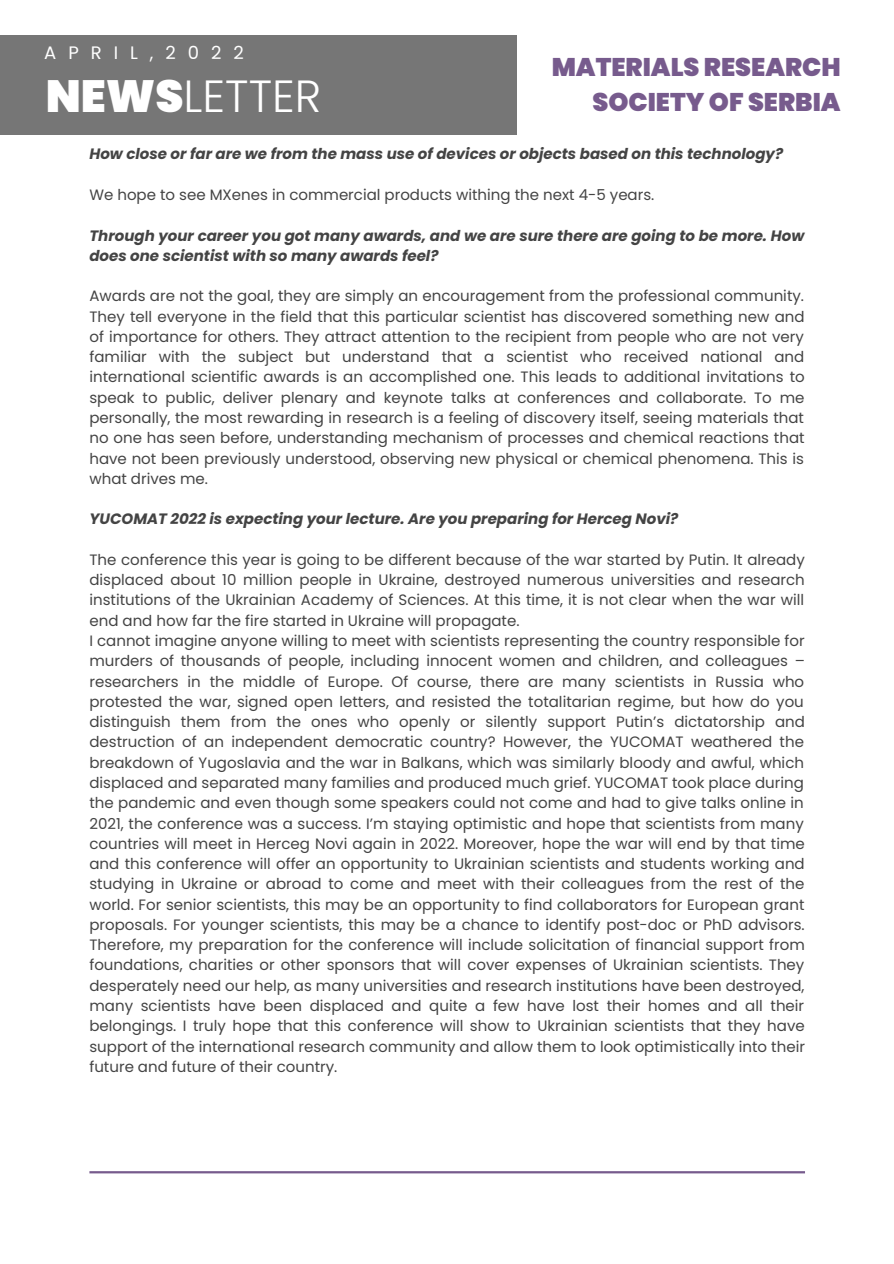
<style>
.page{position:relative;width:894px;height:1264px;background:#fff}
.page>*{position:absolute;margin:0;border:0;box-sizing:border-box;transform-origin:0 0}
.t1{font:300 45px "Poppins";color:#fff}
.t2{font:900 25.5px/35px "Poppins";color:#775b8d;text-align:right}
.t3{font:18px "Poppins";letter-spacing:.665em;color:#fff}
.t4{font:15px/20.2px "Poppins";color:#444;text-align:justify}
.t5{font:italic 700 15px/20.2px "Poppins";color:#444}
.s1{font-weight:900}
</style>
<div class="page">
<div style="left:0;top:36px;width:516px;height:99px;background:#767676"></div>
<hr style="left:89px;top:1171px;width:715px;height:2px;background:#775b8d">
<p class="t3" style="left:44px;top:40px;width:201px">APRIL,2022</p>
<p class="t1" style="left:46px;top:65px;width:277px"><span class="s1">NEWS</span>LETTER</p>
<p class="t2" style="left:551px;top:50px;width:290px">MATERIALS RESEARCH<br>SOCIETY OF SERBIA</p>
<p class="t5" style="left:89px;top:144px;width:695px">How close or far are we from the mass use of devices or objects based on this technology?</p>
<p class="t4" style="left:89px;top:184px;width:566px">We hope to see MXenes in commercial products withing the next 4-5 years.</p>
<p class="t5" style="left:89px;top:225px;width:716px">Through your career you got many awards, and we are sure there are going to be more. How does one scientist with so many awards feel?</p>
<p class="t4" style="left:89px;top:286px;width:716px">Awards are not the goal, they are simply an encouragement from the professional community.<br>They tell everyone in the field that this particular scientist has discovered something new and of importance for others. They attract attention to the recipient from people who are not very familiar with the subject but understand that a scientist who received national and international scientific awards is an accomplished one. This leads to additional invitations to speak to public, deliver plenary and keynote talks at conferences and collaborate. To me personally, the most rewarding in research is a feeling of discovery itself, seeing materials that no one has seen before, understanding mechanism of processes and chemical reactions that have not been previously understood, observing new physical or chemical phenomena. This is what drives me.</p>
<p class="t5" style="left:89px;top:509px;width:590px">YUCOMAT 2022 is expecting your lecture. Are you preparing for Herceg Novi?</p>
<p class="t4" style="left:89px;top:549px;width:716px">The conference this year is going to be different because of the war started by Putin. It already displaced about 10 million people in Ukraine, destroyed numerous universities and research institutions of the Ukrainian Academy of Sciences. At this time, it is not clear when the war will end and how far the fire started in Ukraine will propagate.</p>
<p class="t4" style="left:89px;top:630px;width:716px">I cannot imagine anyone willing to meet with scientists representing the country responsible for murders of thousands of people, including innocent women and children, and colleagues – researchers in the middle of Europe. Of course, there are many scientists in Russia who protested the war, signed open letters, and resisted the totalitarian regime, but how do you distinguish them from the ones who openly or silently support Putin’s dictatorship and destruction of an independent democratic country? However, the YUCOMAT weathered the breakdown of Yugoslavia and the war in Balkans, which was similarly bloody and awful, which displaced and separated many families and produced much grief. YUCOMAT took place during the pandemic and even though some speakers could not come and had to give talks online in 2021, the conference was a success. I’m staying optimistic and hope that scientists from many countries will meet in Herceg Novi again in 2022. Moreover, hope the war will end by that time and this conference will offer an opportunity to Ukrainian scientists and students working and studying in Ukraine or abroad to come and meet with their colleagues from the rest of the world. For senior scientists, this may be an opportunity to find collaborators for European grant proposals. For younger scientists, this may be a chance to identify post-doc or PhD advisors.<br>Therefore, my preparation for the conference will include solicitation of financial support from foundations, charities or other sponsors that will cover expenses of Ukrainian scientists. They desperately need our help, as many universities and research institutions have been destroyed, many scientists have been displaced and quite a few have lost their homes and all their belongings. I truly hope that this conference will show to Ukrainian scientists that they have support of the international research community and allow them to look optimistically into their future and future of their country.</p>
</div>
